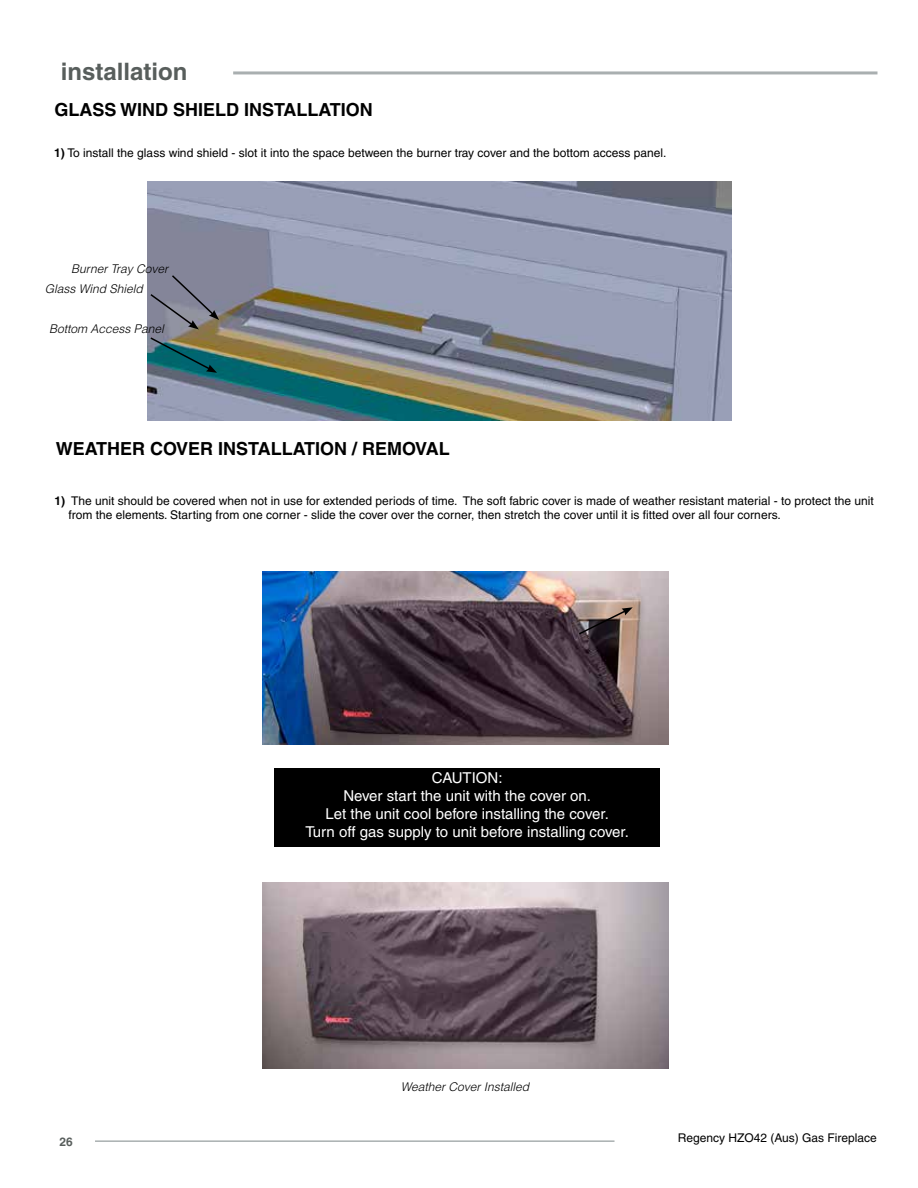
<style>
.page{position:relative;width:918px;height:1188px;background:#fff}
.page>*{position:absolute;margin:0;border:0;box-sizing:border-box;transform-origin:0 0}
.t1{font:700 24px "Helvetica";color:#585e5c}
.t2{font:700 18px "Helvetica";color:#000}
.t3{font:15px/18px "Helvetica";color:#fff;text-align:center}
.t4{font:12px/14.4px "Helvetica";color:#000}
.t5{font:italic 300 12px/20.5px "Helvetica";color:#000}
.t6{font:700 12px "Helvetica";color:#585e5c}
.s1{font-weight:700}
</style>
<div class="page">
<hr style="left:95px;top:1140px;width:520px;height:2px;background:#a9afb0">
<hr style="left:233px;top:71px;width:644px;height:3px;background:#a9afb0">
<div style="left:274px;top:769px;width:385px;height:78px;background:#000"></div>
<img style="left:148px;top:182px;width:584px;height:239px">
<svg style="left:149px;top:336px;width:68px;height:37px;background:#376a65"></svg>
<svg style="left:149px;top:274px;width:70px;height:55px;background:#7f7f8e"></svg>
<img style="left:263px;top:572px;width:406px;height:172px">
<img style="left:262px;top:883px;width:407px;height:185px">
<svg style="left:577px;top:607px;width:56px;height:29px;background:#77655f"></svg>
<h1 class="t1" style="left:61px;top:57px;width:128px">installation</h1>
<h2 class="t2" style="left:55px;top:99px;width:320px">GLASS WIND SHIELD INSTALLATION</h2>
<p class="t4" style="left:54px;top:146px;width:614px"><span class="s1">1)</span> To install the glass wind shield - slot it into the space between the burner tray cover and the bottom access panel.</p>
<p class="t5" style="left:45px;top:258px;width:125px;text-indent:26px">Burner Tray Cover<br>Glass Wind Shield</p>
<p class="t5" style="left:49px;top:319px;width:116px">Bottom Access Panel</p>
<h2 class="t2" style="left:56px;top:438px;width:395px">WEATHER COVER INSTALLATION / REMOVAL</h2>
<p class="t4" style="left:68px;top:493px;width:807px;text-indent:-14px"><span class="s1">1)</span> The unit should be covered when not in use for extended periods of time. The soft fabric cover is made of weather resistant material - to protect the unit from the elements. Starting from one corner - slide the cover over the corner, then stretch the cover until it is fitted over all four corners.</p>
<p class="t3" style="left:305px;top:769px;width:325px">CAUTION:<br>Never start the unit with the cover on.<br>Let the unit cool before installing the cover.<br>Turn off gas supply to unit before installing cover.</p>
<p class="t5" style="left:401px;top:1076px;width:130px">Weather Cover Installed</p>
<p class="t6" style="left:60px;top:1134px;width:15px">26</p>
<p class="t4" style="left:678px;top:1131px;width:201px">Regency HZO42 (Aus) Gas Fireplace</p>
</div>
